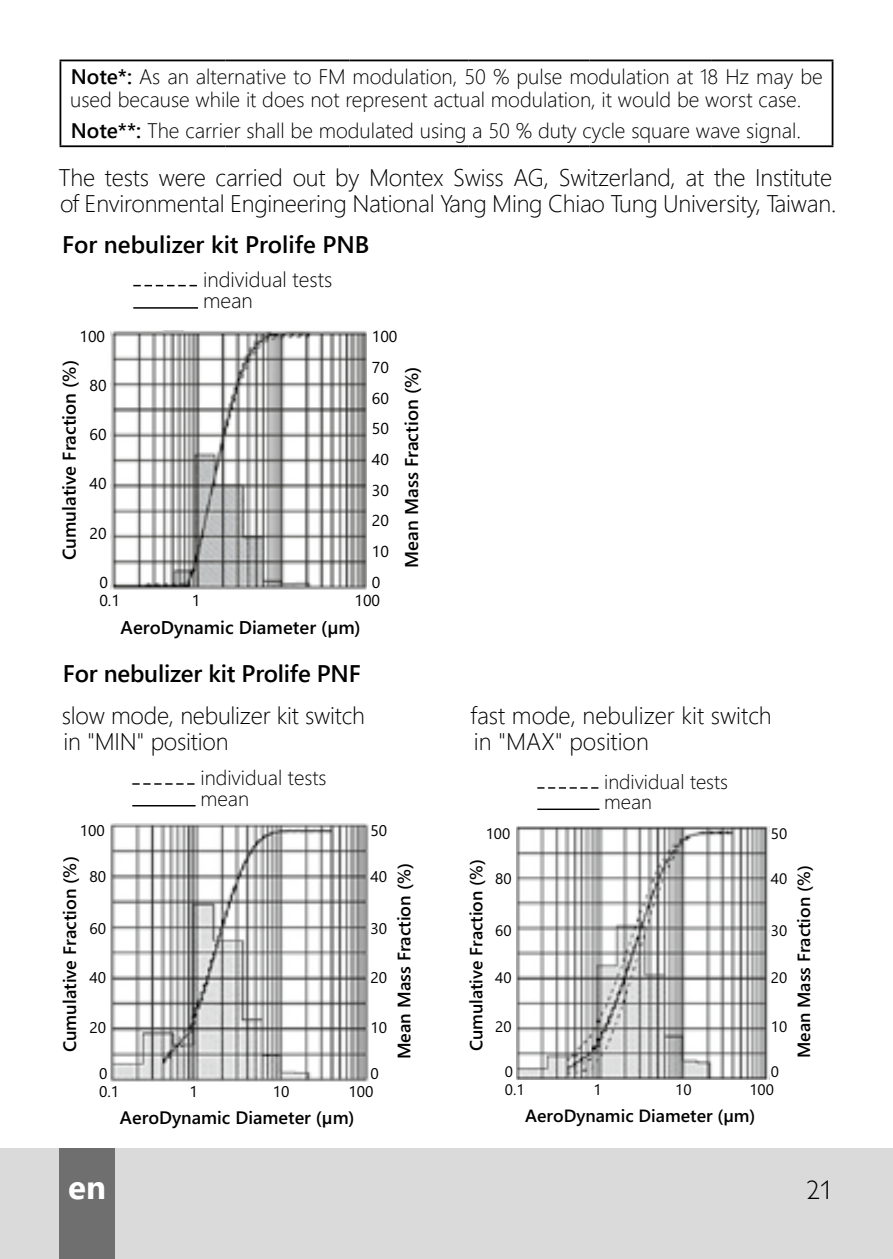
<style>
.page{position:relative;width:893px;height:1259px;background:#fff}
.page>*{position:absolute;margin:0;border:0;box-sizing:border-box;transform-origin:0 0}
.t1{font:700 33px "Segoe UI";color:#fff}
.t2{font:27px "Gill Sans Light C";color:#000}
.t3{font:300 24px/25.5px "Segoe UI";letter-spacing:-.01em;color:#000}
.t4{font:600 24px "Segoe UI";letter-spacing:-.01em;color:#000}
.t5{font:300 21px/22.5px "Segoe UI";color:#000}
.t6{font:300 20.7px "Segoe UI";color:#000}
.t7{font:300 20.4px "Segoe UI";color:#000}
.t8{font:600 18.6px "Segoe UI";color:#000}
.t9{font:600 18px "Segoe UI";color:#000}
.t10{font:600 17.7px "Segoe UI";color:#000}
.t11{font:15.9px/30.6px "Segoe UI";color:#000}
.t12{font:15.6px "Segoe UI";color:#000}
.t13{font:15.3px "Segoe UI";color:#000}
.s1{font-weight:600}
</style>
<div class="page">
<div style="left:0;top:1148px;width:893px;height:111px;background:#dadada"></div>
<div style="left:60px;top:1148px;width:55px;height:111px;background:#6f6f6f"></div>
<hr style="left:60px;top:60px;width:165px;height:1px;background:#000">
<hr style="left:60px;top:61px;width:1px;height:84px;background:#000">
<hr style="left:225px;top:60px;width:125px;height:1px;background:#000">
<hr style="left:350px;top:60px;width:118px;height:1px;background:#000">
<hr style="left:468px;top:60px;width:122px;height:1px;background:#000">
<hr style="left:590px;top:60px;width:121px;height:1px;background:#000">
<hr style="left:711px;top:60px;width:122px;height:1px;background:#000">
<hr style="left:832px;top:61px;width:1px;height:84px;background:#000">
<hr style="left:60px;top:145px;width:165px;height:2px;background:#000">
<hr style="left:225px;top:145px;width:125px;height:2px;background:#000">
<hr style="left:350px;top:145px;width:118px;height:2px;background:#000">
<hr style="left:468px;top:145px;width:122px;height:2px;background:#000">
<hr style="left:590px;top:145px;width:121px;height:2px;background:#000">
<hr style="left:711px;top:145px;width:122px;height:2px;background:#000">
<hr style="left:133px;top:307px;width:65px;height:2px;background:#000">
<svg style="left:133px;top:285px;width:64px;height:1px"></svg>
<img style="left:111px;top:330px;width:255px;height:260px">
<hr style="left:132px;top:805px;width:64px;height:1px;background:#000">
<svg style="left:132px;top:783px;width:63px;height:1px"></svg>
<img style="left:110px;top:823px;width:258px;height:258px">
<hr style="left:537px;top:808px;width:62px;height:2px;background:#000">
<svg style="left:537px;top:787px;width:62px;height:1px"></svg>
<img style="left:516px;top:826px;width:253px;height:253px">
<p class="t5" style="left:70px;top:64px;width:754px"><span class="s1">Note*:</span> As an alternative to FM modulation, 50 % pulse modulation at 18 Hz may be used because while it does not represent actual modulation, it would be worst case.</p>
<p class="t5" style="left:71px;top:117px;width:732px"><span class="s1">Note**:</span> The carrier shall be modulated using a 50 % duty cycle square wave signal.</p>
<p class="t3" style="left:59px;top:163px;width:779px">The tests were carried out by Montex Swiss AG, Switzerland, at the Institute of Environmental Engineering National Yang Ming Chiao Tung University, Taiwan.</p>
<p class="t4" style="left:62px;top:222px;width:309px">For nebulizer kit Prolife PNB</p>
<p class="t5" style="left:203px;top:266px;width:131px">individual tests</p>
<p class="t11" style="left:79px;top:320px;width:27px">100</p>
<p class="t11" style="left:89px;top:369px;width:19px">80</p>
<p class="t11" style="left:89px;top:418px;width:19px">60</p>
<p class="t11" style="left:89px;top:467px;width:19px">40</p>
<p class="t11" style="left:89px;top:516px;width:19px">20</p>
<p class="t11" style="left:99px;top:565px;width:10px">0</p>
<p class="t8" style="left:52px;top:560px;width:202px;rotate:-90deg">Cumulative Fraction (%)</p>
<p class="t5" style="left:203px;top:287px;width:51px">mean</p>
<p class="t11" style="left:372px;top:320px;width:27px">100</p>
<p class="t11" style="left:372px;top:350px;width:19px">70</p>
<p class="t11" style="left:372px;top:381px;width:19px">60</p>
<p class="t11" style="left:372px;top:412px;width:19px">50<br>40</p>
<p class="t11" style="left:372px;top:473px;width:19px;text-align:justify">30<br>20<br>10<br>0</p>
<p class="t8" style="left:394px;top:567px;width:203px;rotate:-90deg">Mean Mass Fraction (%)</p>
<p class="t11" style="left:99px;top:584px;width:22px">0.1</p>
<p class="t11" style="left:192px;top:584px;width:10px">1</p>
<p class="t11" style="left:354px;top:584px;width:27px">100</p>
<p class="t8" style="left:121px;top:610px;width:242px">AeroDynamic Diameter (µm)</p>
<p class="t4" style="left:63px;top:651px;width:299px">For nebulizer kit Prolife PNF</p>
<p class="t3" style="left:62px;top:701px;width:305px">slow mode, nebulizer kit switch in "MIN" position</p>
<p class="t3" style="left:470px;top:701px;width:303px">fast mode, nebulizer kit switch in "MAX" position</p>
<p class="t6" style="left:201px;top:779px;width:50px">mean</p>
<p class="t6" style="left:201px;top:758px;width:128px">individual tests</p>
<p class="t7" style="left:604px;top:763px;width:125px">individual tests</p>
<p class="t7" style="left:604px;top:783px;width:49px">mean</p>
<p class="t12" style="left:80px;top:816px;width:27px">100</p>
<p class="t12" style="left:89px;top:862px;width:18px">80</p>
<p class="t9" style="left:53px;top:1052px;width:197px;rotate:-90deg">Cumulative Fraction (%)</p>
<p class="t12" style="left:89px;top:914px;width:18px">60</p>
<p class="t12" style="left:89px;top:962px;width:18px">40</p>
<p class="t12" style="left:89px;top:1013px;width:18px">20</p>
<p class="t12" style="left:99px;top:1058px;width:10px">0</p>
<p class="t12" style="left:370px;top:816px;width:18px">50</p>
<p class="t12" style="left:370px;top:862px;width:18px">40</p>
<p class="t12" style="left:370px;top:914px;width:18px">30</p>
<p class="t12" style="left:370px;top:962px;width:18px">20</p>
<p class="t12" style="left:370px;top:1013px;width:18px">10</p>
<p class="t12" style="left:370px;top:1058px;width:10px">0</p>
<p class="t12" style="left:99px;top:1076px;width:22px">0.1</p>
<p class="t12" style="left:190px;top:1076px;width:10px">1</p>
<p class="t12" style="left:273px;top:1076px;width:18px">10</p>
<p class="t12" style="left:348px;top:1076px;width:27px">100</p>
<p class="t9" style="left:120px;top:1101px;width:236px">AeroDynamic Diameter (µm)</p>
<p class="t9" style="left:387px;top:1059px;width:198px;rotate:-90deg">Mean Mass Fraction (%)</p>
<p class="t13" style="left:486px;top:819px;width:26px">100</p>
<p class="t13" style="left:495px;top:864px;width:18px">80</p>
<p class="t10" style="left:459px;top:1051px;width:194px;rotate:-90deg">Cumulative Fraction (%)</p>
<p class="t13" style="left:495px;top:915px;width:18px">60</p>
<p class="t13" style="left:495px;top:963px;width:18px">40</p>
<p class="t13" style="left:495px;top:1012px;width:18px">20</p>
<p class="t13" style="left:505px;top:1057px;width:10px">0</p>
<p class="t13" style="left:771px;top:819px;width:18px">50</p>
<p class="t13" style="left:771px;top:864px;width:18px">40</p>
<p class="t13" style="left:771px;top:915px;width:18px">30</p>
<p class="t13" style="left:771px;top:963px;width:18px">20</p>
<p class="t13" style="left:771px;top:1012px;width:18px">10</p>
<p class="t13" style="left:771px;top:1057px;width:10px">0</p>
<p class="t13" style="left:505px;top:1075px;width:21px">0.1</p>
<p class="t13" style="left:594px;top:1075px;width:10px">1</p>
<p class="t13" style="left:675px;top:1075px;width:18px">10</p>
<p class="t13" style="left:749px;top:1075px;width:26px">100</p>
<p class="t10" style="left:525px;top:1099px;width:232px">AeroDynamic Diameter (µm)</p>
<p class="t10" style="left:787px;top:1058px;width:194px;rotate:-90deg">Mean Mass Fraction (%)</p>
<h1 class="t1" style="left:68px;top:1156px;width:39px">en</h1>
<p class="t2" style="left:806px;top:1174px;width:28px">21</p>
</div>
